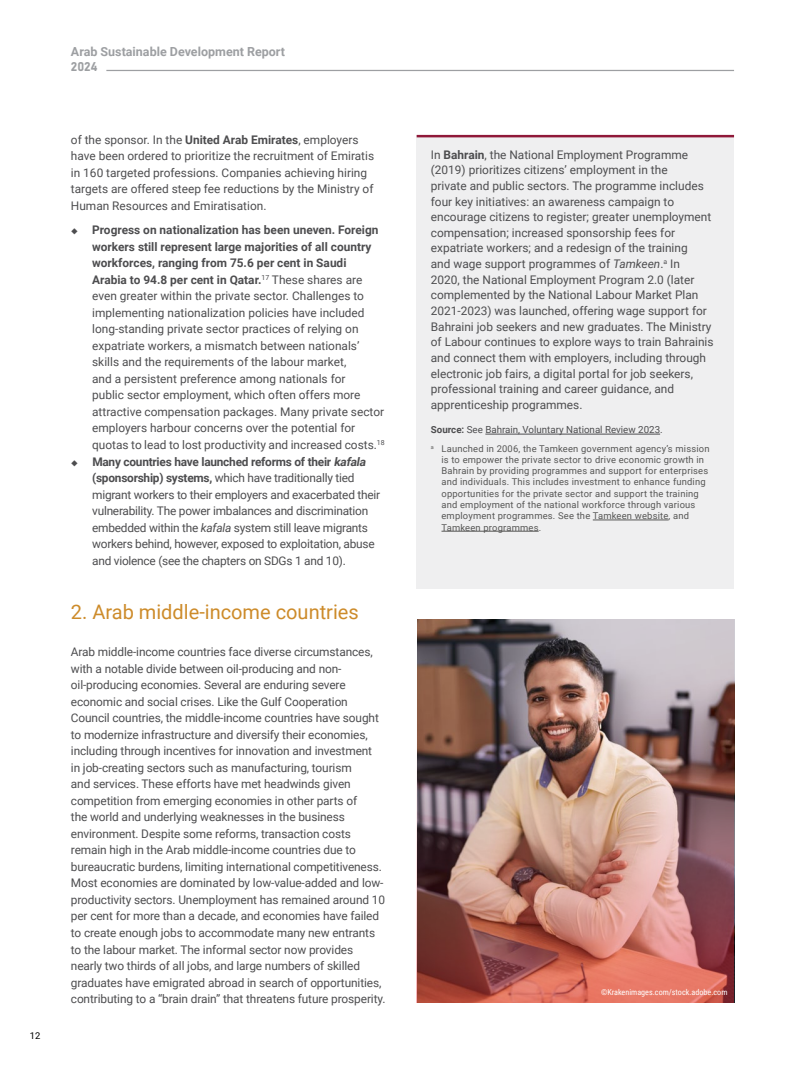
<style>
.page{position:relative;width:805px;height:1074px;background:#fff}
.page>*{position:absolute;margin:0;border:0;box-sizing:border-box;transform-origin:0 0}
.t1{font:20px "Roboto";color:#cd8b2a}
.t2{font:700 12.5px "Roboto";color:#9d9fa2}
.t3{font:12.5px "Bahnschrift";color:#9d9fa2}
.t4{font:11.88px/16.5px "Roboto";letter-spacing:-.01em;color:#4d4d4f}
.t5{font:9.75px "Roboto";color:#4d4d4f}
.t6{font:9.38px/11.2px "Roboto";letter-spacing:.02em;color:#575756}
.t7{font:9.38px "Roboto";color:#000}
.t8{font:8.12px "Roboto Condensed";color:#fff}
.s1{font-weight:700}
.s2{font-weight:700;font-style:italic}
.s3{font-style:italic}
</style>
<div class="page">
<hr style="left:106px;top:70px;width:627px;height:1px;background:#9d9fa2">
<div style="left:416px;top:136px;width:317px;height:453px;background:#efeff0"></div>
<hr style="left:416px;top:135px;width:317px;height:2px;background:#8f1838">
<hr style="left:485px;top:434px;width:175px;height:1px;background:#4d4d4f">
<hr style="left:592px;top:520px;width:76px;height:1px;background:#575756">
<hr style="left:441px;top:531px;width:97px;height:1px;background:#575756">
<img style="left:416px;top:620px;width:318px;height:383px">
<p class="t7" style="left:30px;top:1028px;width:12px">12</p>
<p class="t2" style="left:71px;top:43px;width:215px">Arab Sustainable Development Report</p>
<p class="t3" style="left:71px;top:59px;width:28px">2024</p>
<p class="t4" style="left:71px;top:131px;width:305px">of the sponsor. In the <span class="s1">United Arab Emirates</span>, employers have been ordered to prioritize the recruitment of Emiratis in 160 targeted professions. Companies achieving hiring targets are offered steep fee reductions by the Ministry of Human Resources and Emiratisation.</p>
<p class="t4" style="left:92px;top:221px;width:294px"><span class="s1">Progress on nationalization has been uneven. Foreign workers still represent large majorities of all country workforces, ranging from 75.6 per cent in Saudi<br>Arabia to 94.8 per cent in Qatar.</span><sup>17</sup> These shares are even greater within the private sector. Challenges to implementing nationalization policies have included long-standing private sector practices of relying on expatriate workers, a mismatch between nationals’ skills and the requirements of the labour market,<br>and a persistent preference among nationals for<br>public sector employment, which often offers more attractive compensation packages. Many private sector employers harbour concerns over the potential for quotas to lead to lost productivity and increased costs.<sup>18<br></sup><span class="s1">Many countries have launched reforms of their</span> <span class="s2">kafala </span><span class="s1">(sponsorship) systems,</span> which have traditionally tied migrant workers to their employers and exacerbated their vulnerability. The power imbalances and discrimination embedded within the <span class="s3">kafala</span> system still leave migrants workers behind, however, exposed to exploitation, abuse and violence (see the chapters on SDGs 1 and 10).</p>
<h1 class="t1" style="left:71px;top:598px;width:289px">2. Arab middle-income countries</h1>
<p class="t4" style="left:71px;top:643px;width:316px">Arab middle-income countries face diverse circumstances, with a notable divide between oil-producing and non&shy;oil-producing economies. Several are enduring severe economic and social crises. Like the Gulf Cooperation Council countries, the middle-income countries have sought to modernize infrastructure and diversify their economies, including through incentives for innovation and investment<br>in job-creating sectors such as manufacturing, tourism<br>and services. These efforts have met headwinds given competition from emerging economies in other parts of<br>the world and underlying weaknesses in the business environment. Despite some reforms, transaction costs remain high in the Arab middle-income countries due to bureaucratic burdens, limiting international competitiveness.<br>Most economies are dominated by low-value-added and low&shy;productivity sectors. Unemployment has remained around 10 per cent for more than a decade, and economies have failed to create enough jobs to accommodate many new entrants to the labour market. The informal sector now provides nearly two thirds of all jobs, and large numbers of skilled graduates have emigrated abroad in search of opportunities, contributing to a “brain drain” that threatens future prosperity.</p>
<p class="t4" style="left:430px;top:146px;width:284px;line-height:15.6px">In <span class="s1">Bahrain</span>, the National Employment Programme (2019) prioritizes citizens’ employment in the<br>private and public sectors. The programme includes four key initiatives: an awareness campaign to encourage citizens to register; greater unemployment compensation; increased sponsorship fees for expatriate workers; and a redesign of the training<br>and wage support programmes of <span class="s3">Tamkeen</span>.<sup>a</sup> In<br>2020, the National Employment Program 2.0 (later complemented by the National Labour Market Plan 2021-2023) was launched, offering wage support for Bahraini job seekers and new graduates. The Ministry of Labour continues to explore ways to train Bahrainis and connect them with employers, including through electronic job fairs, a digital portal for job seekers, professional training and career guidance, and apprenticeship programmes.</p>
<p class="t5" style="left:430px;top:423px;width:233px"><span class="s1">Source:</span> See Bahrain, Voluntary National Review 2023.</p>
<p class="t6" style="left:441px;top:442px;width:269px;text-indent:-11px"><sup>a</sup> Launched in 2006, the Tamkeen government agency’s mission is to empower the private sector to drive economic growth in Bahrain by providing programmes and support for enterprises and individuals. This includes investment to enhance funding opportunities for the private sector and support the training and employment of the national workforce through various employment programmes. See the Tamkeen website, and Tamkeen programmes.</p>
<p class="t8" style="left:601px;top:986px;width:128px">©Krakenimages.com/stock.adobe.com</p>
</div>
